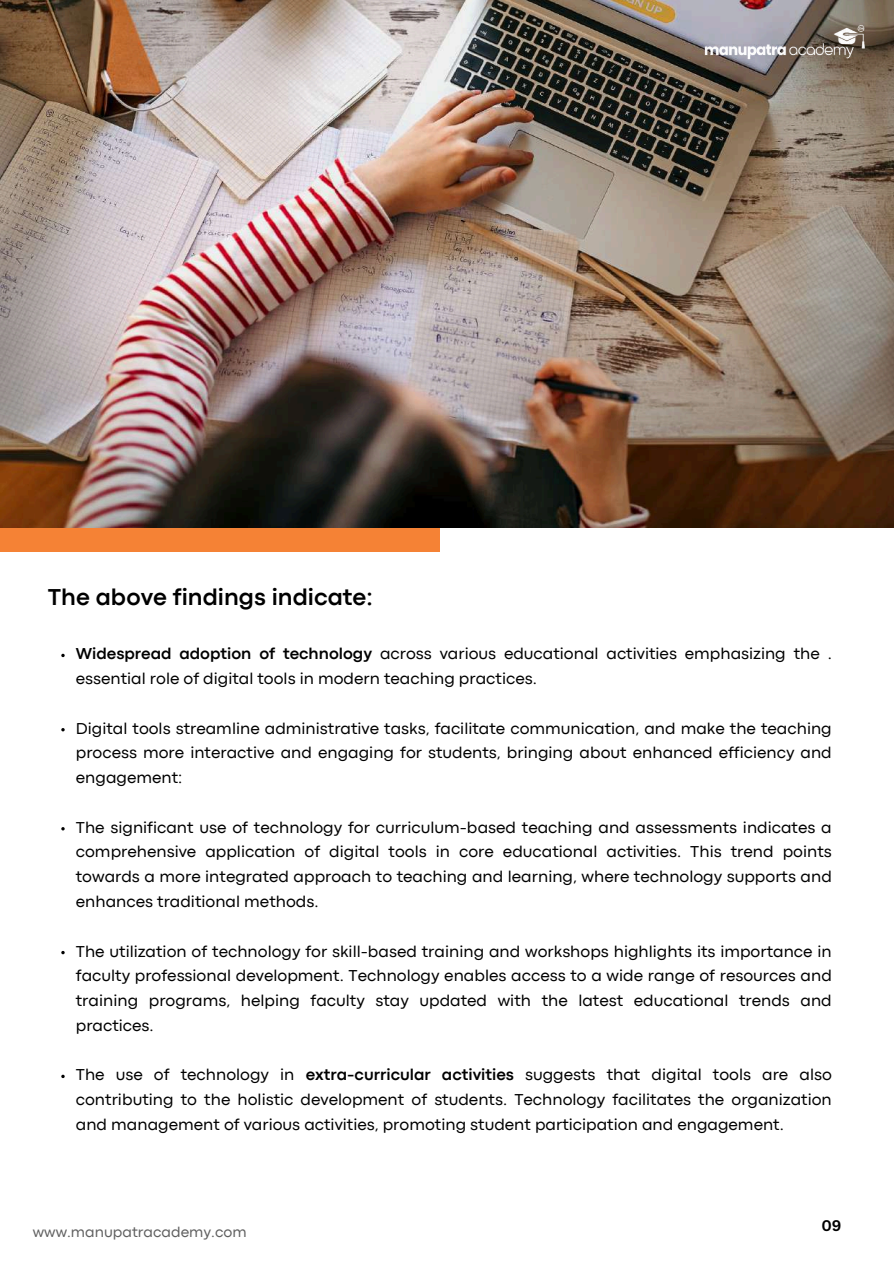
<style>
.page{position:relative;width:894px;height:1264px;background:#fff}
.page>*{position:absolute;margin:0;border:0;box-sizing:border-box;transform-origin:0 0}
.t1{font:700 24px "Codec Pro";color:#000}
.t2{font:16.5px/24.8px "Codec Pro";color:#000;text-align:justify}
.t3{font:15px "Codec Pro";color:#606060}
.t4{font:700 15px "Canva Sans";color:#000}
.s1{font-weight:700}
</style>
<div class="page">
<div style="left:0;top:503px;width:439px;height:49px;background:#f58235"></div>
<img style="left:0;top:0;width:893px;height:528px">
<svg style="left:61px;top:653px;width:4px;height:4px"></svg>
<svg style="left:61px;top:728px;width:4px;height:3px"></svg>
<svg style="left:61px;top:827px;width:4px;height:3px"></svg>
<svg style="left:61px;top:951px;width:4px;height:3px"></svg>
<svg style="left:61px;top:1074px;width:4px;height:4px"></svg>
<img style="left:702px;top:25px;width:163px;height:35px">
<h1 class="t1" style="left:48px;top:589px;width:326px">The above findings indicate:</h1>
<p class="t2" style="left:76px;top:642px;width:757px"><span class="s1">Widespread adoption of technology</span> across various educational activities emphasizing the . essential role of digital tools in modern teaching practices.</p>
<p class="t2" style="left:76px;top:717px;width:757px">Digital tools streamline administrative tasks, facilitate communication, and make the teaching process more interactive and engaging for students, bringing about enhanced efficiency and engagement:</p>
<p class="t2" style="left:76px;top:816px;width:757px">The significant use of technology for curriculum-based teaching and assessments indicates a comprehensive application of digital tools in core educational activities. This trend points towards a more integrated approach to teaching and learning, where technology supports and enhances traditional methods.</p>
<p class="t2" style="left:76px;top:939px;width:757px">The utilization of technology for skill-based training and workshops highlights its importance in faculty professional development. Technology enables access to a wide range of resources and training programs, helping faculty stay updated with the latest educational trends and practices.</p>
<p class="t2" style="left:76px;top:1063px;width:757px">The use of technology in <span class="s1">extra-curricular activities</span> suggests that digital tools are also contributing to the holistic development of students. Technology facilitates the organization and management of various activities, promoting student participation and engagement.</p>
<p class="t3" style="left:33px;top:1226px;width:215px">www.manupatracademy.com</p>
<p class="t4" style="left:821px;top:1214px;width:22px">09</p>
</div>
